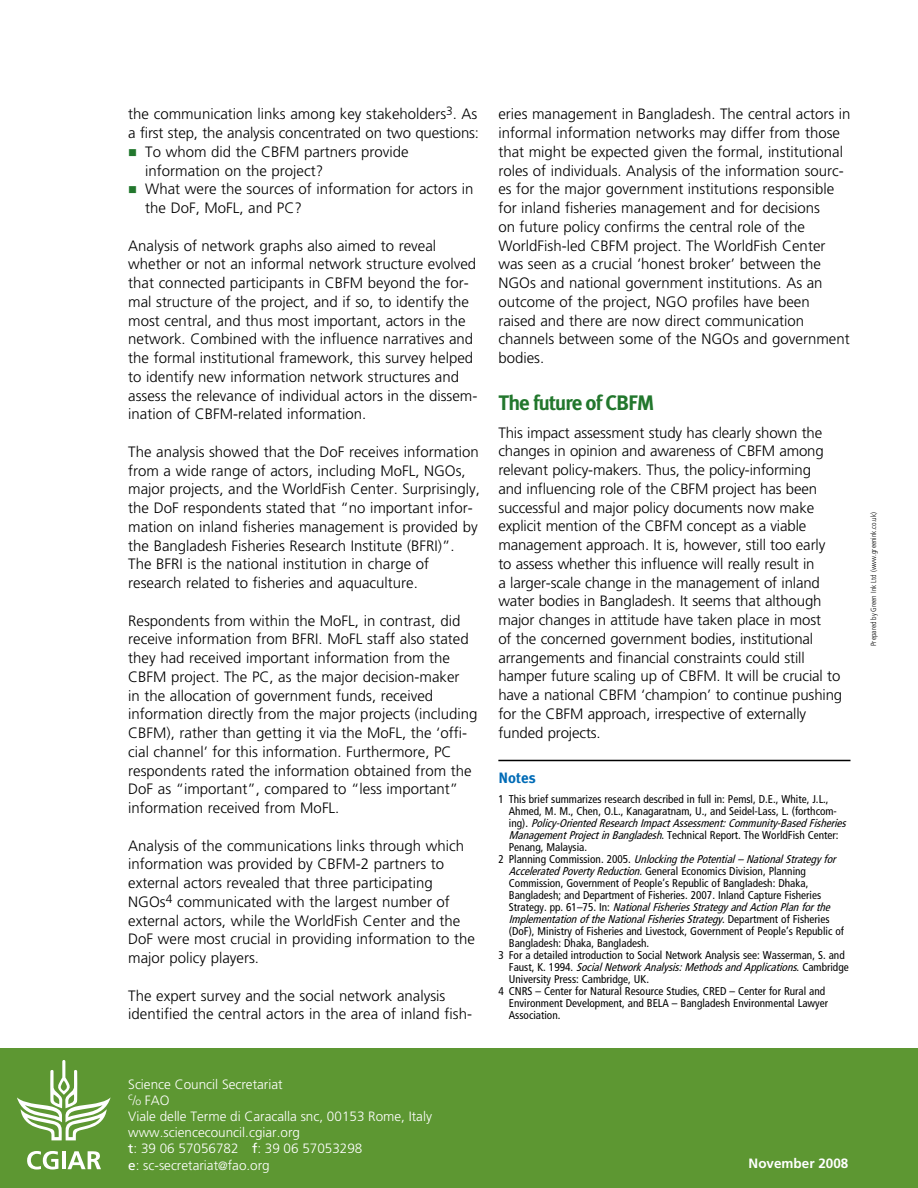
<style>
.page{position:relative;width:918px;height:1188px;background:#fff}
.page>*{position:absolute;margin:0;border:0;box-sizing:border-box;transform-origin:0 0}
.header_2{font:700 21px "Meta Plus";letter-spacing:-.04em;color:#22772d}
.body{font:300 15px/18.8px "Frutiger";color:#000}
.bullets{font:300 15px/18.8px "Frutiger";color:#000}
.end__notes___blue__l{font:700 15px "Meta Plus";color:#006bb6}
.t1{font:300 13.5px "Frutiger";color:#fff}
.date{font:700 13.5px "Frutiger";color:#fff}
.t2{font:300 13.5px "Frutiger";color:#fff;scale:.8 1}
.t3{font:12px "Wingdings";color:#22772d}
.end_notes_body{font:condensed 11.25px/12px "Frutiger";color:#000}
.end_notes_body-2{font:300 condensed 7.5px "Frutiger";color:#000}
.s1{font-style:italic}
.s2{font-size:10.5px}
.s3{font-weight:400}
.s4{font-size:12px}
</style>
<div class="page">
<div style="left:0;top:1048px;width:918px;height:140px;background:#5d9732"></div>
<svg style="left:17px;top:1060px;width:94px;height:80px"></svg>
<svg style="left:27px;top:1151px;width:31px;height:19px"></svg>
<hr style="left:62px;top:1151px;width:4px;height:18px;background:#fff">
<svg style="left:68px;top:1151px;width:33px;height:18px"></svg>
<hr style="left:498px;top:760px;width:352px;height:1px;background:#000">
<p class="body" style="left:128px;top:105px;width:352px">the communication links among key stakeholders<sup>3</sup>. As a first step, the analysis concentrated on two questions:</p>
<p class="bullets" style="left:145px;top:142px;width:265px">To whom did the CBFM partners provide information on the project?</p>
<p class="bullets" style="left:145px;top:180px;width:330px">What were the sources of information for actors in the DoF, MoFL, and PC?</p>
<p class="body" style="left:128px;top:236px;width:351px">Analysis of network graphs also aimed to reveal whether or not an informal network structure evolved that connected participants in CBFM beyond the for&shy;mal structure of the project, and if so, to identify the most central, and thus most important, actors in the network. Combined with the influence narratives and the formal institutional framework, this survey helped to identify new information network structures and assess the relevance of individual actors in the dissem&shy;ination of CBFM-related information.</p>
<p class="body" style="left:128px;top:442px;width:353px">The analysis showed that the DoF receives information from a wide range of actors, including MoFL, NGOs, major projects, and the WorldFish Center. Surprisingly, the DoF respondents stated that “no important infor&shy;mation on inland fisheries management is provided by the Bangladesh Fisheries Research Institute (BFRI)”.<br>The BFRI is the national institution in charge of research related to fisheries and aquaculture.</p>
<p class="body" style="left:128px;top:611px;width:351px">Respondents from within the MoFL, in contrast, did receive information from BFRI. MoFL staff also stated they had received important information from the CBFM project. The PC, as the major decision-maker<br>in the allocation of government funds, received information directly from the major projects (inclu-d- ing CBFM), rather than getting it via the MoFL, the ‘offi&shy;cial channel’ for this information. Furthermore, PC respondents rated the information obtained from the DoF as “important”, compared to “less important” information received from MoFL.</p>
<p class="body" style="left:128px;top:836px;width:348px">Analysis of the communications links through which information was provided by CBFM-2 partners to external actors revealed that three participating NGOs<sup>4</sup> communicated with the largest number of external actors, while the WorldFish Center and the DoF were most crucial in providing information to the major policy players.</p>
<p class="body" style="left:128px;top:986px;width:345px">The expert survey and the social network analysis identified the central actors in the area of inland fish-</p>
<p class="t3" style="left:128px;top:146px;width:10px">■</p>
<p class="t3" style="left:128px;top:183px;width:10px">■</p>
<p class="body" style="left:498px;top:105px;width:354px">eries management in Bangladesh. The central actors in informal information networks may differ from those that might be expected given the formal, institutional roles of individuals. Analysis of the information sourc&shy;es for the major government institutions responsible for inland fisheries management and for decisions<br>on future policy confirms the central role of the WorldFish-led CBFM project. The WorldFish Center was seen as a crucial ‘honest broker’ between the NGOs and national government institutions. As an outcome of the project, NGO profiles have been raised and there are now direct communication channels between some of the NGOs and govern-- ment bodies.</p>
<p class="header_2" style="left:498px;top:391px;width:158px">The future of CBFM</p>
<p class="body" style="left:498px;top:423px;width:345px">This impact assessment study has clearly shown the changes in opinion and awareness of CBFM among relevant policy-makers. Thus, the policy-informing<br>and influencing role of the CBFM project has been successful and major policy documents now make explicit mention of the CBFM concept as a viable management approach. It is, however, still too early to assess whether this influence will really result in<br>a larger-scale change in the management of inland water bodies in Bangladesh. It seems that although major changes in attitude have taken place in most<br>of the concerned government bodies, institutional arrangements and financial constraints could still hamper future scaling up of CBFM. It will be crucial to have a national CBFM ‘champion’ to continue pushing for the CBFM approach, irrespective of externally funded projects.</p>
<p class="end__notes___blue__l" style="left:498px;top:769px;width:39px">Notes</p>
<p class="end_notes_body" style="left:509px;top:793px;width:342px;text-indent:-10px">1 This brief summarizes research described in full in: Pemsl, D.E., White, J.L., Ahmed, M. M., Chen, O.L., Kanagaratnam, U., and Seidel-Lass, L. (forthcom-<br>i n g ) . <span class="s1">Policy-OrientedResearchImpactAssessment:Community-BasedFisheries ManagementProjectinBangladesh</span>. Technical Report. The WorldFish Center:<br>Penang, Malaysia.</p>
<p class="end_notes_body" style="left:509px;top:853px;width:337px;text-indent:-10px">2 P l a n n i n g C o m m i s s i o n . 2 0 0 5 . <span class="s1">UnlockingthePotential–NationalStrategyfor AcceleratedPovertyReduction</span>. General Economics Division, Planning Commission, Government of People’s Republic of Bangladesh: Dhaka, Bangladesh; and Department of Fisheries. 2007. Inland Capture Fisheries<br>S t r a t e g y . p p . 6 1 – 7 5 . I n : <span class="s1">NationalFisheriesStrategyandActionPlanforthe ImplementationoftheNationalFisheriesStrategy</span>. D e p a r t m e n t o f F i s h e r i e s (DoF), Ministry of Fisheries and Livestock, Government of People’s Republic of Bangladesh: Dhaka, Bangladesh.</p>
<p class="end_notes_body" style="left:509px;top:949px;width:341px;text-indent:-10px">3 For a detailed introduction to Social Network Analysis see: Wasserman, S. and<br>F a u s t , K . 1 9 9 4 . <span class="s1">SocialNetworkAnalysis:MethodsandApplications</span>. C a m b r i d g e<br>University Press: Cambridge, UK.</p>
<p class="end_notes_body" style="left:509px;top:985px;width:321px;text-indent:-10px">4 CNRS – Center for Natural Resource Studies, CRED – Center for Rural and<br>Environment Development, and BELA – Bangladesh Environmental Lawyer<br>Association.</p>
<p class="end_notes_body-2" style="left:869px;top:646px;width:136px;rotate:-90deg">Prepared by Green Ink Ltd (www.greenink.co.uk)</p>
<p class="t1" style="left:128px;top:1076px;width:156px">Science Council Secretariat</p>
<p class="t2" style="left:128px;top:1093px;width:53px"><sup>c</sup>/<span class="s2">o</span> FAO</p>
<p class="t1" style="left:128px;top:1109px;width:305px">Viale delle Terme di Caracalla snc, 00153 Rome, Italy</p>
<p class="t1" style="left:128px;top:1125px;width:173px">www.sciencecouncil.cgiar.org</p>
<p class="t1" style="left:128px;top:1141px;width:236px"><span class="s3">t</span>: 39 06 57056782 <span class="s3">f</span>: 39 06 57053298</p>
<p class="t1" style="left:128px;top:1157px;width:143px"><span class="s3">e</span>: sc-secretariat<span class="s4">@</span>fao.org</p>
<p class="date" style="left:749px;top:1156px;width:101px">November 2008</p>
</div>
